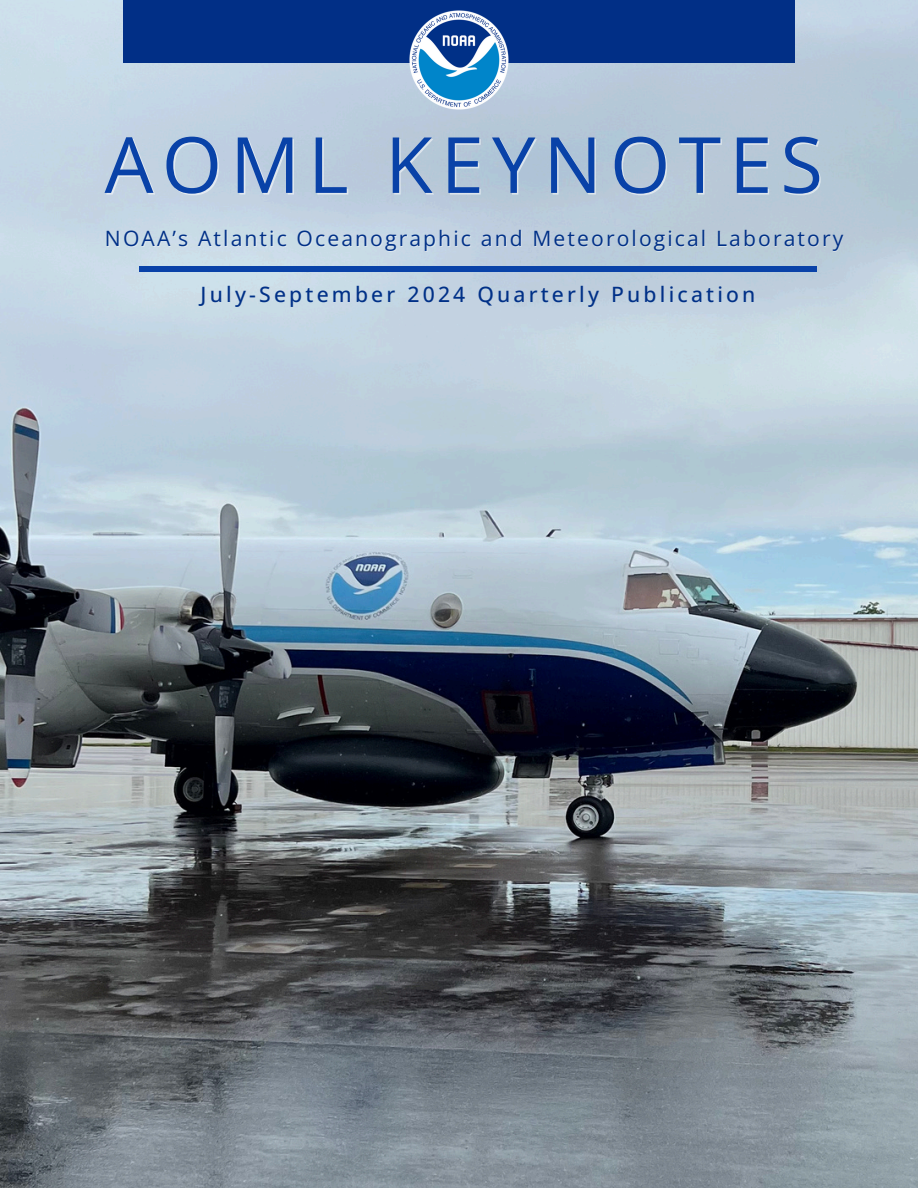
<style>
.page{position:relative;width:918px;height:1188px;background:#fff}
.page>*{position:absolute;margin:0;border:0;box-sizing:border-box;transform-origin:0 0}
.t1{font:77.55px "Open Sans";letter-spacing:.105em;color:#0942a8}
.t2{font:21.15px "Open Sans";letter-spacing:.1em;color:#003087}
.t3{font:500 21.15px "Open Sans";letter-spacing:.15em;color:#003087}
</style>
<div class="page">
<img style="left:0;top:0;width:918px;height:1188px">
<div style="left:139px;top:267px;width:678px;height:5px;background:#0942a8"></div>
<div style="left:123px;top:0;width:672px;height:63px;background:#012f86"></div>
<img style="left:400px;top:10px;width:119px;height:109px">
<h1 class="t1" style="left:105px;top:110px;width:720px">AOML KEYNOTES</h1>
<p class="t2" style="left:105px;top:224px;width:740px">NOAA’s Atlantic Oceanographic and Meteorological Laboratory</p>
<p class="t3" style="left:201px;top:280px;width:556px">July-September 2024 Quarterly Publication</p>
</div>
